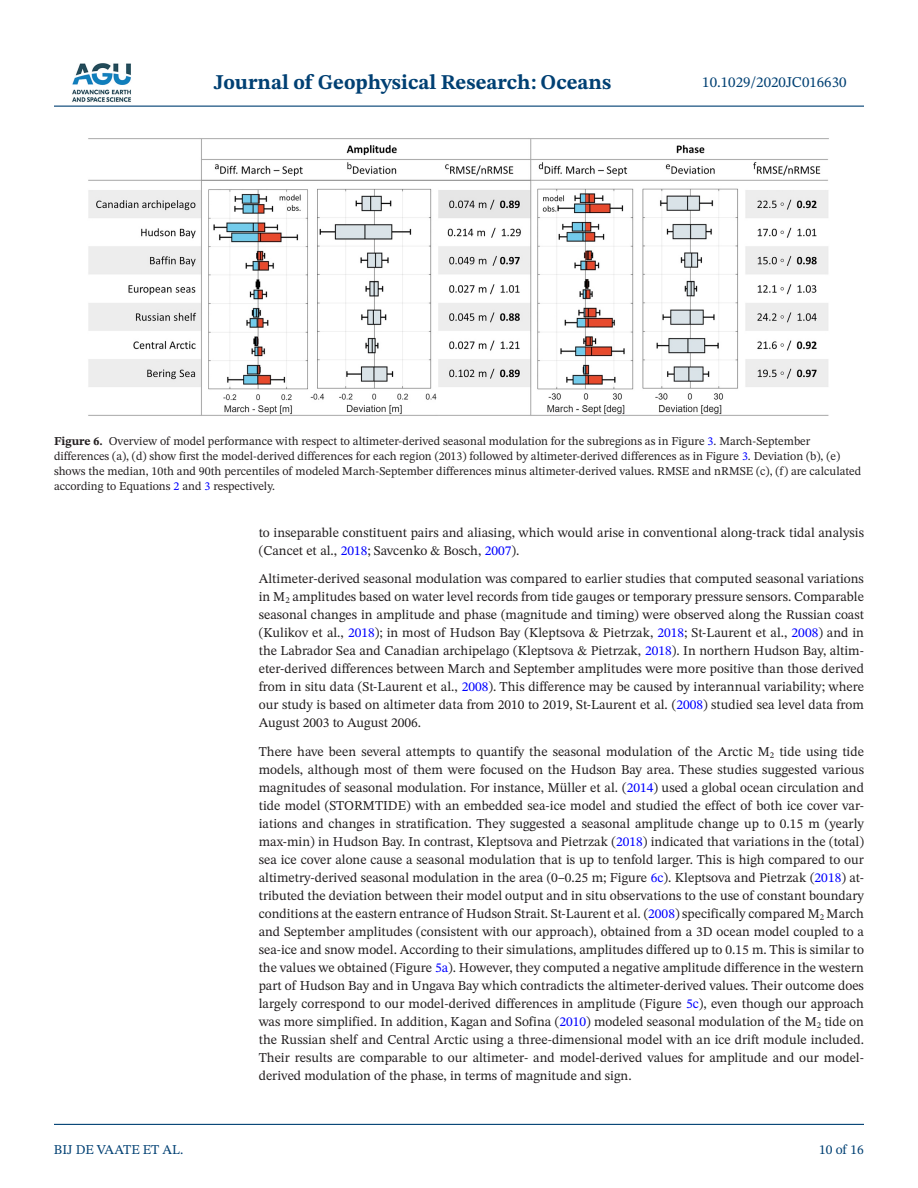
<style>
.page{position:relative;width:918px;height:1188px;background:#fff}
.page>*{position:absolute;margin:0;border:0;box-sizing:border-box;transform-origin:0 0}
.t1{font:700 21px "STIX Two Text";color:#004073}
.t2{font:15px "STIX Two Text";color:#004073}
.t3{font:13.5px/18px "STIX Two Text";color:#231f20;text-align:justify}
.t4{font:13.5px "STIX Two Text";color:#004073}
.t5{font:12px/15px "STIX Two Text";color:#231f20}
.s1{font-weight:700}
.s2{color:#00f}
</style>
<div class="page">
<hr style="left:54px;top:106px;width:810px;height:1px;background:#004073">
<hr style="left:54px;top:1124px;width:810px;height:1px;background:#004073">
<img style="left:72px;top:63px;width:59px;height:39px">
<img style="left:88px;top:138px;width:741px;height:278px">
<h1 class="t1" style="left:214px;top:67px;width:399px">Journal of Geophysical Research: Oceans</h1>
<p class="t2" style="left:702px;top:72px;width:146px">10.1029/2020JC016630</p>
<p class="t5" style="left:54px;top:434px;width:809px"><span class="s1">Figure 6.</span> Overview of model performance with respect to altimeter-derived seasonal modulation for the subregions as in Figure <span class="s2">3</span>. March-September differences (a), (d) show first the model-derived differences for each region (2013) followed by altimeter-derived differences as in Figure <span class="s2">3</span>. Deviation (b), (e) shows the median, 10th and 90th percentiles of modeled March-September differences minus altimeter-derived values. RMSE and nRMSE (c), (f) are calculated according to Equations <span class="s2">2</span> and <span class="s2">3</span> respectively.</p>
<p class="t4" style="left:54px;top:1140px;width:131px">BIJ DE VAATE ET AL.</p>
<p class="t3" style="left:259px;top:523px;width:607px">to inseparable constituent pairs and aliasing, which would arise in conventional along-track tidal analysis (Cancet et al., <span class="s2">2018</span>; Savcenko &amp; Bosch, <span class="s2">2007</span>).</p>
<p class="t3" style="left:259px;top:570px;width:607px">Altimeter-derived seasonal modulation was compared to earlier studies that computed seasonal variations in M<sub>2</sub> amplitudes based on water level records from tide gauges or temporary pressure sensors. Comparable seasonal changes in amplitude and phase (magnitude and timing) were observed along the Russian coast (Kulikov et al., <span class="s2">2018</span>); in most of Hudson Bay (Kleptsova &amp; Pietrzak, <span class="s2">2018</span>; St-Laurent et al., <span class="s2">2008</span>) and in the Labrador Sea and Canadian archipelago (Kleptsova &amp; Pietrzak, <span class="s2">2018</span>). In northern Hudson Bay, altim&shy;eter-derived differences between March and September amplitudes were more positive than those derived from in situ data (St-Laurent et al., <span class="s2">2008</span>). This difference may be caused by interannual variability; where our study is based on altimeter data from 2010 to 2019, St-Laurent et al. (<span class="s2">2008</span>) studied sea level data from August 2003 to August 2006.</p>
<p class="t3" style="left:259px;top:742px;width:607px">There have been several attempts to quantify the seasonal modulation of the Arctic M<sub>2</sub> tide using tide models, although most of them were focused on the Hudson Bay area. These studies suggested various magnitudes of seasonal modulation. For instance, Müller et al. (<span class="s2">2014</span>) used a global ocean circulation and tide model (STORMTIDE) with an embedded sea-ice model and studied the effect of both ice cover var&shy;iations and changes in stratification. They suggested a seasonal amplitude change up to 0.15 m (yearly max-min) in Hudson Bay. In contrast, Kleptsova and Pietrzak (<span class="s2">2018</span>) indicated that variations in the (total) sea ice cover alone cause a seasonal modulation that is up to tenfold larger. This is high compared to our altimetry-derived seasonal modulation in the area (0–0.25 m; Figure <span class="s2">6c</span>). Kleptsova and Pietrzak (<span class="s2">2018</span>) at&shy;tributed the deviation between their model output and in situ observations to the use of constant boundary conditions at the eastern entrance of Hudson Strait. St-Laurent et al. (<span class="s2">2008</span>) specifically compared M<sub>2</sub> March and September amplitudes (consistent with our approach), obtained from a 3D ocean model coupled to a sea-ice and snow model. According to their simulations, amplitudes differed up to 0.15 m. This is similar to the values we obtained (Figure <span class="s2">5a</span>). However, they computed a negative amplitude difference in the western part of Hudson Bay and in Ungava Bay which contradicts the altimeter-derived values. Their outcome does largely correspond to our model-derived differences in amplitude (Figure <span class="s2">5c</span>), even though our approach was more simplified. In addition, Kagan and Sofina (<span class="s2">2010</span>) modeled seasonal modulation of the M<sub>2</sub> tide on the Russian shelf and Central Arctic using a three-dimensional model with an ice drift module included.<br>Their results are comparable to our altimeter- and model-derived values for amplitude and our model&shy;derived modulation of the phase, in terms of magnitude and sign.</p>
<p class="t4" style="left:819px;top:1140px;width:46px">10 of 16</p>
</div>
